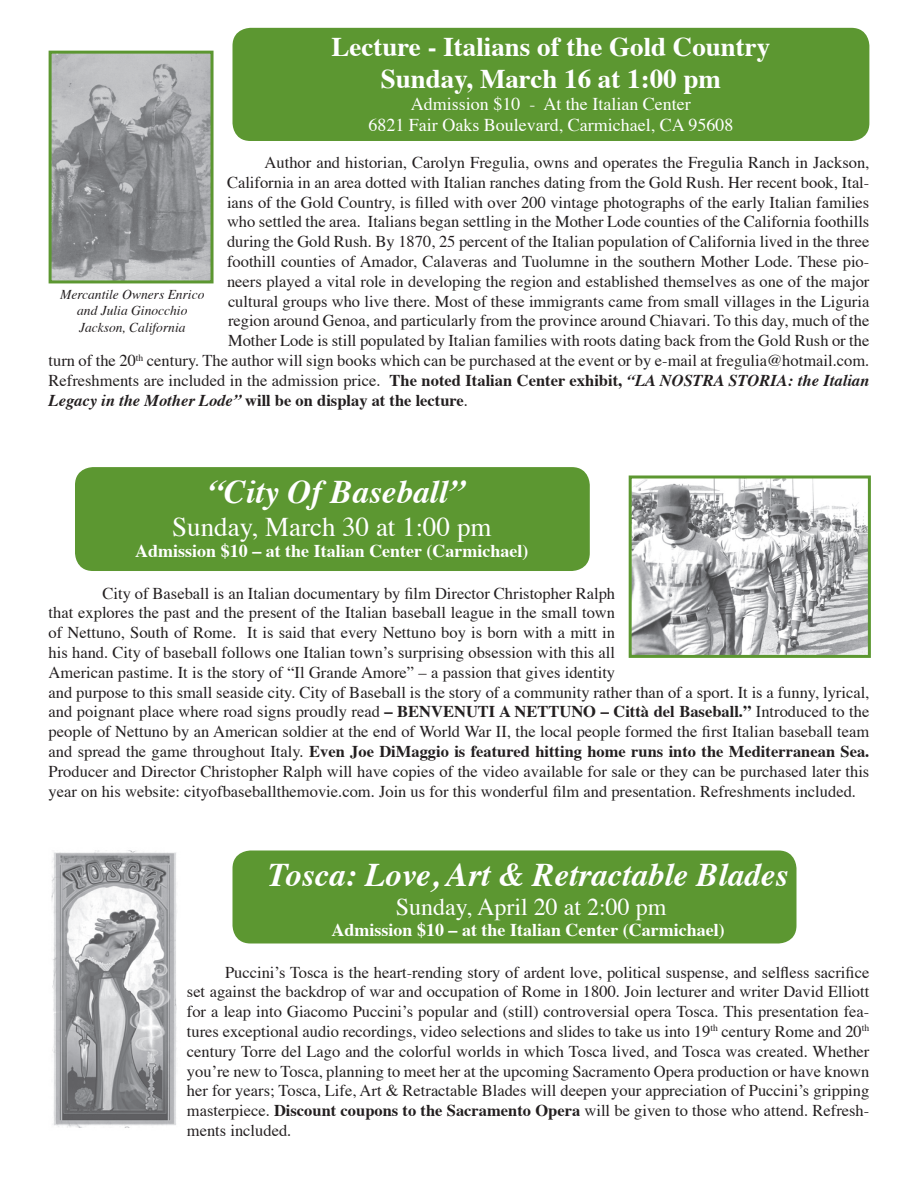
<style>
.page{position:relative;width:918px;height:1188px;background:#fff}
.page>*{position:absolute;margin:0;border:0;box-sizing:border-box;transform-origin:0 0}
.t1{font:italic 700 33px "Times";color:#fff}
.t2{font:700 27px/32.4px "Times";color:#fff;text-align:center}
.t3{font:27px "Times";color:#fff}
.t4{font:24px "Times";color:#fff}
.t5{font:700 18px "Times";color:#fff}
.t6{font:18px/21.6px "Times";color:#fff;text-align:center}
.t7{font:16.5px/19.8px "Times";color:#231f20}
.t8{font:700 16.5px "Times";color:#231f20}
.t9{font:italic 13.5px/16.2px "Times";color:#231f20;text-align:center}
.s1{font-weight:700}
.s2{font-weight:700;font-style:italic}
.s3{font-style:italic}
.s4{font-weight:400}
</style>
<div class="page">
<div style="left:232px;top:850px;width:564px;height:94px;background:#5c9731;border-radius:18px"></div>
<div style="left:75px;top:467px;width:515px;height:104px;background:#5c9731;border-radius:18px"></div>
<div style="left:232px;top:28px;width:637px;height:113px;background:#5c9731;border-radius:18px"></div>
<img style="left:633px;top:480px;width:234px;height:174px">
<div style="left:629px;top:476px;width:242px;height:182px;border:3px solid #5c9731"></div>
<img style="left:51px;top:850px;width:126px;height:278px">
<img style="left:53px;top:55px;width:157px;height:224px">
<div style="left:49px;top:51px;width:165px;height:232px;border:3px solid #5c9731"></div>
<h2 class="t2" style="left:331px;top:28px;width:440px">Lecture - Italians of the Gold Country<br>Sunday, March 16 at 1:00 pm</h2>
<p class="t6" style="left:368px;top:91px;width:366px">Admission $10 - At the Italian Center<br>6821 Fair Oaks Boulevard, Carmichael, CA 95608</p>
<p class="t7" style="left:265px;top:151px;width:606px">Author and historian, Carolyn Fregulia, owns and operates the Fregulia Ranch in Jackson,</p>
<p class="t7" style="left:227px;top:171px;width:644px">California in an area dotted with Italian ranches dating from the Gold Rush. Her recent book, Ital-</p>
<p class="t7" style="left:227px;top:191px;width:644px">ians of the Gold Country, is filled with over 200 vintage photographs of the early Italian families</p>
<p class="t7" style="left:227px;top:211px;width:644px">who settled the area. Italians began settling in the Mother Lode counties of the California foothills</p>
<p class="t7" style="left:227px;top:230px;width:644px">during the Gold Rush. By 1870, 25 percent of the Italian population of California lived in the three</p>
<p class="t7" style="left:227px;top:250px;width:644px">foothill counties of Amador, Calaveras and Tuolumne in the southern Mother Lode. These pio-</p>
<p class="t7" style="left:227px;top:270px;width:644px">neers played a vital role in developing the region and established themselves as one of the major</p>
<p class="t7" style="left:228px;top:290px;width:643px">cultural groups who live there. Most of these immigrants came from small villages in the Liguria</p>
<p class="t7" style="left:228px;top:310px;width:643px">region around Genoa, and particularly from the province around Chiavari. To this day, much of the</p>
<p class="t7" style="left:228px;top:329px;width:643px">Mother Lode is still populated by Italian families with roots dating back from the Gold Rush or the</p>
<p class="t7" style="left:49px;top:349px;width:822px">turn of the 20<sup>th</sup> century. The author will sign books which can be purchased at the event or by e-mail at fregulia@hotmail.com.</p>
<p class="t7" style="left:49px;top:369px;width:822px">Refreshments are included in the admission price. <span class="s1">The noted Italian Center exhibit,</span> <span class="s2">“LA NOSTRA STORIA: the Italian</span></p>
<p class="t8" style="left:49px;top:384px;width:421px"><span class="s3">Legacy in the Mother Lode”</span> will be on display at the lecture<span class="s4">.</span></p>
<p class="t9" style="left:60px;top:286px;width:146px">Mercantile Owners Enrico and Julia Ginocchio<br>Jackson, California</p>
<h1 class="t1" style="left:208px;top:461px;width:258px">“City Of Baseball”</h1>
<h2 class="t3" style="left:172px;top:501px;width:321px">Sunday, March 30 at 1:00 pm</h2>
<p class="t5" style="left:135px;top:534px;width:395px">Admission $10 – at the Italian Center (Carmichael)</p>
<p class="t7" style="left:49px;top:582px;width:822px;text-indent:54px">City of Baseball is an Italian documentary by film Director Christopher Ralph<br>that explores the past and the present of the Italian baseball league in the small town<br>of Nettuno, South of Rome. It is said that every Nettuno boy is born with a mitt in<br>his hand. City of baseball follows one Italian town’s surprising obsession with this all<br>American pastime. It is the story of “Il Grande Amore” – a passion that gives identity<br>and purpose to this small seaside city. City of Baseball is the story of a community rather than of a sport. It is a funny, lyrical, and poignant place where road signs proudly read <span class="s1">– BENVENUTI A NETTUNO – Città del Baseball.”</span> Introduced to the people of Nettuno by an American soldier at the end of World War II, the local people formed the first Italian baseball team and spread the game throughout Italy. <span class="s1">Even Joe DiMaggio is featured hitting home runs into the Mediterranean Sea.<br></span>Producer and Director Christopher Ralph will have copies of the video available for sale or they can be purchased later this year on his website: cityofbaseballthemovie.com. Join us for this wonderful film and presentation. Refreshments included.</p>
<h1 class="t1" style="left:268px;top:844px;width:522px">Tosca: Love, Art &amp; Retractable Blades</h1>
<h3 class="t4" style="left:396px;top:884px;width:272px">Sunday, April 20 at 2:00 pm</h3>
<p class="t5" style="left:332px;top:913px;width:395px">Admission $10 – at the Italian Center (Carmichael)</p>
<p class="t7" style="left:187px;top:961px;width:684px;text-align:justify;text-indent:38px">Puccini’s Tosca is the heart-rending story of ardent love, political suspense, and selfless sacrifice set against the backdrop of war and occupation of Rome in 1800. Join lecturer and writer David Elliott for a leap into Giacomo Puccini’s popular and (still) controversial opera Tosca. This presentation fea&shy;tures exceptional audio recordings, video selections and slides to take us into 19<sup>th</sup> century Rome and 20<sup>th </sup>century Torre del Lago and the colorful worlds in which Tosca lived, and Tosca was created. Whether you’re new to Tosca, planning to meet her at the upcoming Sacramento Opera production or have known her for years; Tosca, Life, Art &amp; Retractable Blades will deepen your appreciation of Puccini’s gripping masterpiece. <span class="s1">Discount coupons to the Sacramento Opera</span> will be given to those who attend. Refresh&shy;ments included.</p>
</div>
